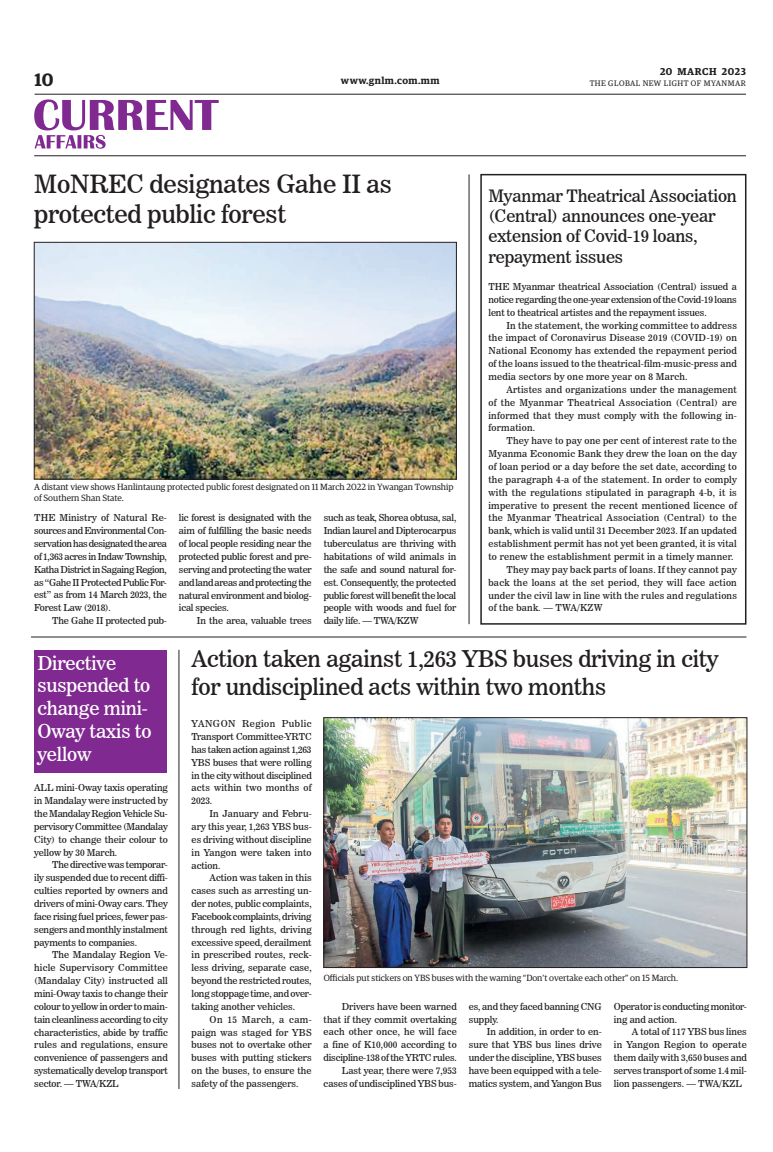
<style>
.page{position:relative;width:773px;height:1152px;background:#fff}
.page>*{position:absolute;margin:0;border:0;box-sizing:border-box;transform-origin:0 0}
._2_Clm_Head{font:25px/30px "News 706 BT Roman C";letter-spacing:-.01em;color:#231f20}
._2_Clm_Head-2{font:23px/27.6px "News 706 BT Roman C";letter-spacing:-.01em;color:#231f20}
._2_Clm_Head-3{font:19px/22.8px "News 706 BT Roman C";letter-spacing:-.01em;color:#fff}
.t1{font:600 18px "Guardian Egyp";color:#231f20}
._1_Clm_Head{font:17px/20.4px "News 706 BT Roman C";letter-spacing:-.01em;color:#231f20}
.t2{font:600 10px "Guardian Egyp";letter-spacing:.05em;color:#231f20}
._2nd_Body{font:9.5px/12.9px "News 706 BT Roman C";letter-spacing:-.005em;color:#231f20;text-align:justify}
.Normal_Para{font:9.5px/12.9px "News 706 BT Roman C";letter-spacing:-.01em;color:#231f20;text-align:justify}
.t3{font:9px/10.8px "Guardian Egyp";color:#231f20}
.t4{font:8px "Guardian Egyp";letter-spacing:.06em;color:#231f20}
</style>
<div class="page">
<hr style="left:35px;top:94px;width:711px;height:1px;background:#231f20">
<svg style="left:34px;top:99px;width:185px;height:50px"></svg>
<hr style="left:34px;top:156px;width:712px;height:1px;background:#231f20">
<div style="left:34px;top:650px;width:132px;height:123px;background:#802990"></div>
<img style="left:36px;top:244px;width:419px;height:234px">
<div style="left:34px;top:242px;width:423px;height:238px;border:1px solid #231f20"></div>
<img style="left:325px;top:719px;width:420px;height:247px">
<div style="left:323px;top:717px;width:424px;height:251px;border:1px solid #231f20"></div>
<div style="left:480px;top:174px;width:266px;height:451px;border:2px solid #231f20"></div>
<hr style="left:31px;top:637px;width:715px;height:1px;background:#231f20">
<hr style="left:469px;top:174px;width:1px;height:450px;background:#231f20">
<hr style="left:179px;top:650px;width:1px;height:439px;background:#231f20">
<h3 class="t1" style="left:35px;top:67px;width:21px">10</h3>
<p class="t2" style="left:660px;top:64px;width:87px">20 MARCH 2023</p>
<p class="t2" style="left:341px;top:73px;width:100px">www.gnlm.com.mm</p>
<p class="t4" style="left:589px;top:78px;width:158px">THE GLOBAL NEW LIGHT OF MYANMAR</p>
<p class="_2_Clm_Head" style="left:34px;top:169px;width:359px">MoNREC designates Gahe II as protected public forest</p>
<p class="t3" style="left:34px;top:481px;width:421px">A distant view shows Hanlintaung protected public forest designated on 11 March 2022 in Ywangan Township of Southern Shan State.</p>
<p class="Normal_Para" style="left:34px;top:511px;width:134px">THE Ministry of Natural Re&shy;sources and Environmental Con&shy;servation has designated the area of 1,363 acres in Indaw Township, Katha District in Sagaing Region, as “Gahe II Protected Public For&shy;est” as from 14 March 2023, the Forest Law (2018).</p>
<p class="_2nd_Body" style="left:52px;top:614px;width:116px">The Gahe II protected pub-</p>
<p class="_2nd_Body" style="left:179px;top:511px;width:134px">lic forest is designated with the aim of fulfilling the basic needs of local people residing near the protected public forest and pre&shy;serving and protecting the water and land areas and protecting the natural environment and biolog&shy;ical species.</p>
<p class="_2nd_Body" style="left:197px;top:614px;width:116px">In the area, valuable trees</p>
<p class="_2nd_Body" style="left:323px;top:512px;width:134px">such as teak, Shorea obtusa, sal, Indian laurel and Dipterocarpus tuberculatus are thriving with habitations of wild animals in the safe and sound natural for&shy;est. Consequently, the protected public forest will benefit the local people with woods and fuel for daily life. — TWA/KZW</p>
<p class="_1_Clm_Head" style="left:488px;top:185px;width:250px">Myanmar Theatrical Association (Central) announces one-year extension of Covid-19 loans, repayment issues</p>
<p class="Normal_Para" style="left:488px;top:280px;width:250px">THE Myanmar theatrical Association (Central) issued a notice regarding the one-year extension of the Covid-19 loans lent to theatrical artistes and the repayment issues.</p>
<p class="_2nd_Body" style="left:488px;top:319px;width:250px;text-indent:18px">In the statement, the working committee to address the impact of Coronavirus Disease 2019 (COVID-19) on National Economy has extended the repayment period of the loans issued to the theatrical-film-music-press and media sectors by one more year on 8 March.</p>
<p class="_2nd_Body" style="left:488px;top:383px;width:250px;text-indent:18px">Artistes and organizations under the management of the Myanmar Theatrical Association (Central) are informed that they must comply with the following in&shy;formation.</p>
<p class="_2nd_Body" style="left:488px;top:434px;width:250px;text-indent:18px">They have to pay one per cent of interest rate to the Myanma Economic Bank they drew the loan on the day of loan period or a day before the set date, according to the paragraph 4-a of the statement. In order to comply with the regulations stipulated in paragraph 4-b, it is imperative to present the recent mentioned licence of the Myanmar Theatrical Association (Central) to the bank, which is valid until 31 December 2023. If an updated establishment permit has not yet been granted, it is vital to renew the establishment permit in a timely manner.</p>
<p class="_2nd_Body" style="left:488px;top:563px;width:250px;text-indent:18px">They may pay back parts of loans. If they cannot pay back the loans at the set period, they will face action under the civil law in line with the rules and regulations of the bank. — TWA/KZW</p>
<p class="_2_Clm_Head-3" style="left:37px;top:651px;width:115px">Directive suspended to change mini-<br>Oway taxis to yellow</p>
<p class="_2_Clm_Head-2" style="left:192px;top:645px;width:528px">Action taken against 1,263 YBS buses driving in city for undisciplined acts within two months</p>
<p class="Normal_Para" style="left:192px;top:717px;width:122px">YANGON Region Public Transport Committee-YRTC has taken action against 1,263<br>YBS buses that were rolling in the city without disciplined acts within two months of 2023.</p>
<p class="_2nd_Body" style="left:192px;top:807px;width:122px;text-indent:18px">In January and Febru&shy;ary this year, 1,263 YBS bus&shy;es driving without discipline in Yangon were taken into action.</p>
<p class="_2nd_Body" style="left:192px;top:871px;width:122px;text-indent:18px">Action was taken in this cases such as arresting un&shy;der notes, public complaints, Facebook complaints, driving through red lights, driving excessive speed, derailment in prescribed routes, reck&shy;less driving, separate case, beyond the restricted routes, long stoppage time, and over&shy;taking another vehicles.</p>
<p class="_2nd_Body" style="left:192px;top:1013px;width:121px;text-indent:18px">On 15 March, a cam&shy;paign was staged for YBS buses not to overtake other buses with putting stickers on the buses, to ensure the safety of the passengers.</p>
<p class="Normal_Para" style="left:34px;top:781px;width:135px">ALL mini-Oway taxis operating in Mandalay were instructed by the Mandalay Region Vehicle Su&shy;pervisory Committee (Mandalay City) to change their colour to yellow by 30 March.</p>
<p class="_2nd_Body" style="left:34px;top:859px;width:135px;text-indent:18px">The directive was temporar&shy;ily suspended due to recent diffi&shy;culties reported by owners and drivers of mini-Oway cars. They face rising fuel prices, fewer pas&shy;sengers and monthly instalment payments to companies.</p>
<p class="_2nd_Body" style="left:34px;top:949px;width:135px;text-indent:18px">The Mandalay Region Ve&shy;hicle Supervisory Committee (Mandalay City) instructed all mini-Oway taxis to change their colour to yellow in order to main&shy;tain cleanliness according to city characteristics, abide by traffic rules and regulations, ensure convenience of passengers and systematically develop transport sector. — TWA/KZL</p>
<p class="t3" style="left:324px;top:972px;width:356px">Officials put stickers on YBS buses with the warning “Don’t overtake each other” on 15 March.</p>
<p class="_2nd_Body" style="left:323px;top:1000px;width:135px;text-indent:18px">Drivers have been warned that if they commit overtaking each other once, he will face a fine of K10,000 according to discipline-138 of the YRTC rules.</p>
<p class="_2nd_Body" style="left:323px;top:1064px;width:135px;text-align:right">Last year, there were 7,953 cases of undisciplined YBS bus-</p>
<p class="_2nd_Body" style="left:468px;top:1000px;width:135px">es, and they faced banning CNG supply.</p>
<p class="_2nd_Body" style="left:468px;top:1025px;width:135px;text-indent:18px">In addition, in order to en&shy;sure that YBS bus lines drive under the discipline, YBS buses have been equipped with a tele&shy;matics system, and Yangon Bus</p>
<p class="_2nd_Body" style="left:614px;top:1000px;width:135px">Operator is conducting monitor&shy;ing and action.</p>
<p class="_2nd_Body" style="left:614px;top:1026px;width:135px;text-indent:18px">A total of 117 YBS bus lines in Yangon Region to operate them daily with 3,650 buses and serves transport of some 1.4 mil&shy;lion passengers. — TWA/KZL</p>
</div>
